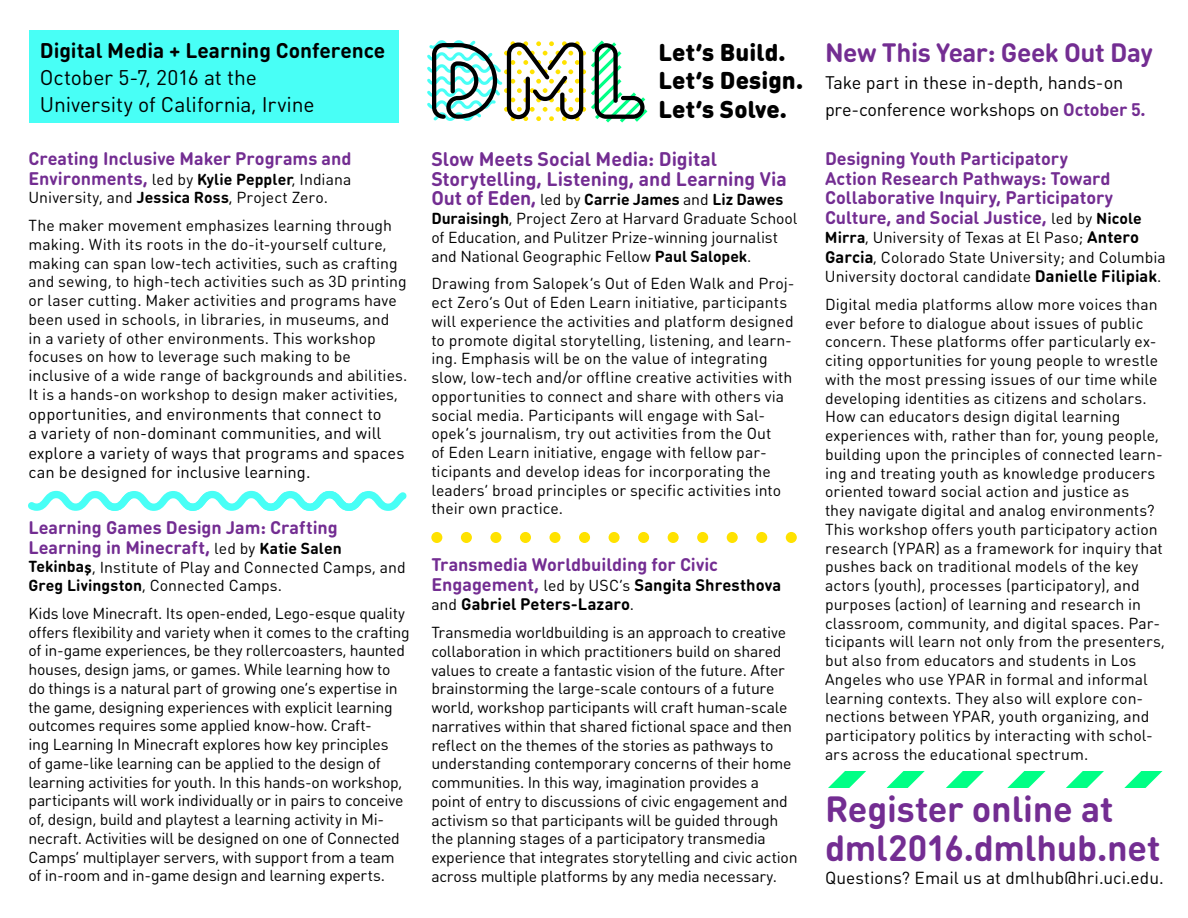
<style>
.page{position:relative;width:1188px;height:918px;background:#fff}
.page>*{position:absolute;margin:0;border:0;box-sizing:border-box;transform-origin:0 0}
.t1{font:700 36px/39px "DIN Round OT";letter-spacing:-.005em;color:#732d92}
.t2{font:700 26.25px "DIN Round OT";letter-spacing:-.015em;color:#732d92}
.t3{font:900 24px/28.5px "DIN Round OT";letter-spacing:.005em;color:#000}
.t4{font:21px/27px "DIN Round OT";letter-spacing:-.005em;color:#000}
.t5{font:700 21px "DIN Round OT";letter-spacing:-.005em;color:#000}
.t6{font:700 19.5px/19.5px "DIN Round OT";color:#732d92}
.t7{font:700 18px/19.5px "DIN Round OT";color:#732d92}
.t8{font:18px/27px "DIN Round OT";letter-spacing:-.005em;color:#000}
.t9{font:17.25px "DIN Round OT";color:#000}
.t10{font:16.5px/19.5px "DIN Round OT";color:#000}
.t11{font:700 16.5px/19.5px "DIN Round OT";letter-spacing:.005em;color:#000}
.t12{font:15.75px/18.8px "DIN Round OT";color:#000}
.s1{font-weight:400;font-size:15.75px;color:#000}
.s2{font-size:15.75px;color:#000}
.s3{font-weight:700}
.s4{font-family:"Gotham Rounded";font-weight:700;font-size:15.45px}
.s5{font-weight:700;color:#732d92}
.s6{font-weight:700;font-size:19.5px;color:#732d92}
.s7{font-size:18px;color:#732d92}
.s8{font-weight:400;font-size:15.75px}
.s9{font-weight:700;font-size:16.5px}
</style>
<div class="page">
<div style="left:29px;top:30px;width:370px;height:93px;background:#48fff6"></div>
<div style="left:431px;top:532px;width:11px;height:11px;background:#ffe200;border-radius:50%"></div>
<div style="left:609px;top:532px;width:11px;height:11px;background:#ffe200;border-radius:50%"></div>
<div style="left:549px;top:532px;width:12px;height:11px;background:#ffe200;border-radius:50%"></div>
<div style="left:520px;top:532px;width:11px;height:11px;background:#ffe200;border-radius:50%"></div>
<div style="left:490px;top:532px;width:11px;height:11px;background:#ffe200;border-radius:50%"></div>
<div style="left:461px;top:532px;width:11px;height:11px;background:#ffe200;border-radius:50%"></div>
<div style="left:579px;top:532px;width:11px;height:11px;background:#ffe200;border-radius:50%"></div>
<div style="left:786px;top:532px;width:11px;height:11px;background:#ffe200;border-radius:50%"></div>
<div style="left:727px;top:532px;width:11px;height:11px;background:#ffe200;border-radius:50%"></div>
<div style="left:697px;top:532px;width:11px;height:11px;background:#ffe200;border-radius:50%"></div>
<div style="left:668px;top:532px;width:11px;height:11px;background:#ffe200;border-radius:50%"></div>
<div style="left:638px;top:532px;width:11px;height:11px;background:#ffe200;border-radius:50%"></div>
<div style="left:756px;top:532px;width:11px;height:11px;background:#ffe200;border-radius:50%"></div>
<svg style="left:829px;top:771px;width:334px;height:16px"></svg>
<svg style="left:28px;top:491px;width:379px;height:20px"></svg>
<svg style="left:427px;top:40px;width:220px;height:83px"></svg>
<h3 class="t5" style="left:40px;top:37px;width:347px">Digital Media + Learning Conference</h3>
<h3 class="t4" style="left:40px;top:64px;width:276px">October 5-7, 2016 at the<br>University of California, Irvine</h3>
<p class="t7" style="left:28px;top:149px;width:325px">Creating Inclusive Maker Programs and<br>Environments, <span class="s1">led by</span> <span class="s2">Kylie Peppler</span><span class="s1">, Indiana</span></p>
<p class="t12" style="left:28px;top:184px;width:365px;line-height:27.8px">University, and <span class="s3">Jessica Ross</span>, Project Zero.<br>The maker movement emphasizes learning through</p>
<p class="t12" style="left:28px;top:235px;width:380px">making. With its roots in the do-it-yourself culture, making can span low-tech activities, such as crafting and sewing, to high-tech activities such as 3D printing or laser cutting. Maker activities and programs have been used in schools, in libraries, in museums, and<br>in a variety of other environments. This workshop focuses on how to leverage such making to be inclusive of a wide range of backgrounds and abilities.<br>It is a hands-on workshop to design maker activities,</p>
<p class="t10" style="left:28px;top:404px;width:378px">opportunities, and environments that connect to<br>a variety of non-dominant communities, and will explore a variety of ways that programs and spaces can be designed for inclusive learning.</p>
<p class="t7" style="left:28px;top:518px;width:315px">Learning Games Design Jam: Crafting<br>Learning in Minecraft, <span class="s1">led by</span> <span class="s2">Katie Salen</span></p>
<p class="t12" style="left:29px;top:557px;width:379px"><span class="s3">Tekinba</span><span class="s4">ş</span>, Institute of Play and Connected Camps, and<br><span class="s3">Greg Livingston</span>, Connected Camps.</p>
<p class="t12" style="left:29px;top:604px;width:383px">Kids love Minecraft. Its open-ended, Lego-esque quality offers flexibility and variety when it comes to the crafting of in-game experiences, be they rollercoasters, haunted houses, design jams, or games. While learning how to do things is a natural part of growing one’s expertise in the game, designing experiences with explicit learning outcomes requires some applied know-how. Craft-<br>ing Learning In Minecraft explores how key principles<br>of game-like learning can be applied to the design of learning activities for youth. In this hands-on workshop, participants will work individually or in pairs to conceive of, design, build and playtest a learning activity in Mi&shy;necraft. Activities will be designed on one of Connected Camps’ multiplayer servers, with support from a team of in-room and in-game design and learning experts.</p>
<h3 class="t3" style="left:658px;top:37px;width:146px">Let’s Build.<br>Let’s Design.<br>Let’s Solve.</h3>
<h2 class="t2" style="left:825px;top:36px;width:329px">New This Year: Geek Out Day</h2>
<p class="t8" style="left:825px;top:69px;width:322px">Take part in these in-depth, hands-on pre-conference workshops on <span class="s5">October 5.</span></p>
<p class="t6" style="left:431px;top:149px;width:357px">Slow Meets Social Media: Digital<br>Storytelling, Listening, and Learning Via</p>
<p class="t12" style="left:431px;top:190px;width:368px"><span class="s6">Out of Eden,</span> led by <span class="s3">Carrie James</span> and <span class="s3">Liz Dawes Duraisingh</span>, Project Zero at Harvard Graduate School of Education, and Pulitzer Prize-winning journalist and National Geographic Fellow <span class="s3">Paul Salopek</span>.</p>
<p class="t12" style="left:431px;top:274px;width:365px">Drawing from Salopek’s Out of Eden Walk and Proj&shy;ect Zero’s Out of Eden Learn initiative, participants will experience the activities and platform designed to promote digital storytelling, listening, and learn&shy;ing. Emphasis will be on the value of integrating slow, low-tech and/or offline creative activities with opportunities to connect and share with others via social media. Participants will engage with Sal&shy;opek’s journalism, try out activities from the Out<br>of Eden Learn initiative, engage with fellow par&shy;ticipants and develop ideas for incorporating the leaders’ broad principles or specific activities into their own practice.</p>
<p class="t7" style="left:431px;top:555px;width:288px">Transmedia Worldbuilding for Civic</p>
<p class="t11" style="left:431px;top:575px;width:351px"><span class="s7">Engagement,</span> <span class="s8">led by USC’s</span> Sangita Shresthova <span class="s8">and</span> Gabriel Peters-Lazaro<span class="s8">.</span></p>
<p class="t12" style="left:431px;top:623px;width:368px">Transmedia worldbuilding is an approach to creative collaboration in which practitioners build on shared values to create a fantastic vision of the future. After brainstorming the large-scale contours of a future world, workshop participants will craft human-scale narratives within that shared fictional space and then reflect on the themes of the stories as pathways to understanding contemporary concerns of their home communities. In this way, imagination provides a<br>point of entry to discussions of civic engagement and activism so that participants will be guided through the planning stages of a participatory transmedia experience that integrates storytelling and civic action across multiple platforms by any media necessary.</p>
<p class="t7" style="left:825px;top:149px;width:318px">Designing Youth Participatory<br>Action Research Pathways: Toward Collaborative Inquiry, Participatory Culture, and Social Justice, <span class="s1">led by</span> <span class="s2">Nicole</span></p>
<p class="t12" style="left:825px;top:228px;width:342px;line-height:19.5px"><span class="s3">Mirra</span>, University of Texas at El Paso; <span class="s9">Antero<br>Garcia</span>, Colorado State University; and Columbia<br>University doctoral candidate <span class="s9">Danielle Filipiak</span>.</p>
<p class="t12" style="left:825px;top:295px;width:341px">Digital media platforms allow more voices than ever before to dialogue about issues of public concern. These platforms offer particularly ex&shy;citing opportunities for young people to wrestle with the most pressing issues of our time while developing identities as citizens and scholars.<br>How can educators design digital learning experiences with, rather than for, young people, building upon the principles of connected learn&shy;ing and treating youth as knowledge producers oriented toward social action and justice as<br>they navigate digital and analog environments?<br>This workshop offers youth participatory action research (YPAR) as a framework for inquiry that pushes back on traditional models of the key actors (youth), processes (participatory), and purposes (action) of learning and research in classroom, community, and digital spaces. Par&shy;ticipants will learn not only from the presenters, but also from educators and students in Los Angeles who use YPAR in formal and informal learning contexts. They also will explore con&shy;nections between YPAR, youth organizing, and participatory politics by interacting with schol&shy;ars across the educational spectrum.</p>
<h1 class="t1" style="left:825px;top:789px;width:337px">Register online at dml2016.dmlhub.net</h1>
<p class="t9" style="left:825px;top:867px;width:340px">Questions? Email us at dmlhub@hri.uci.edu.</p>
</div>
